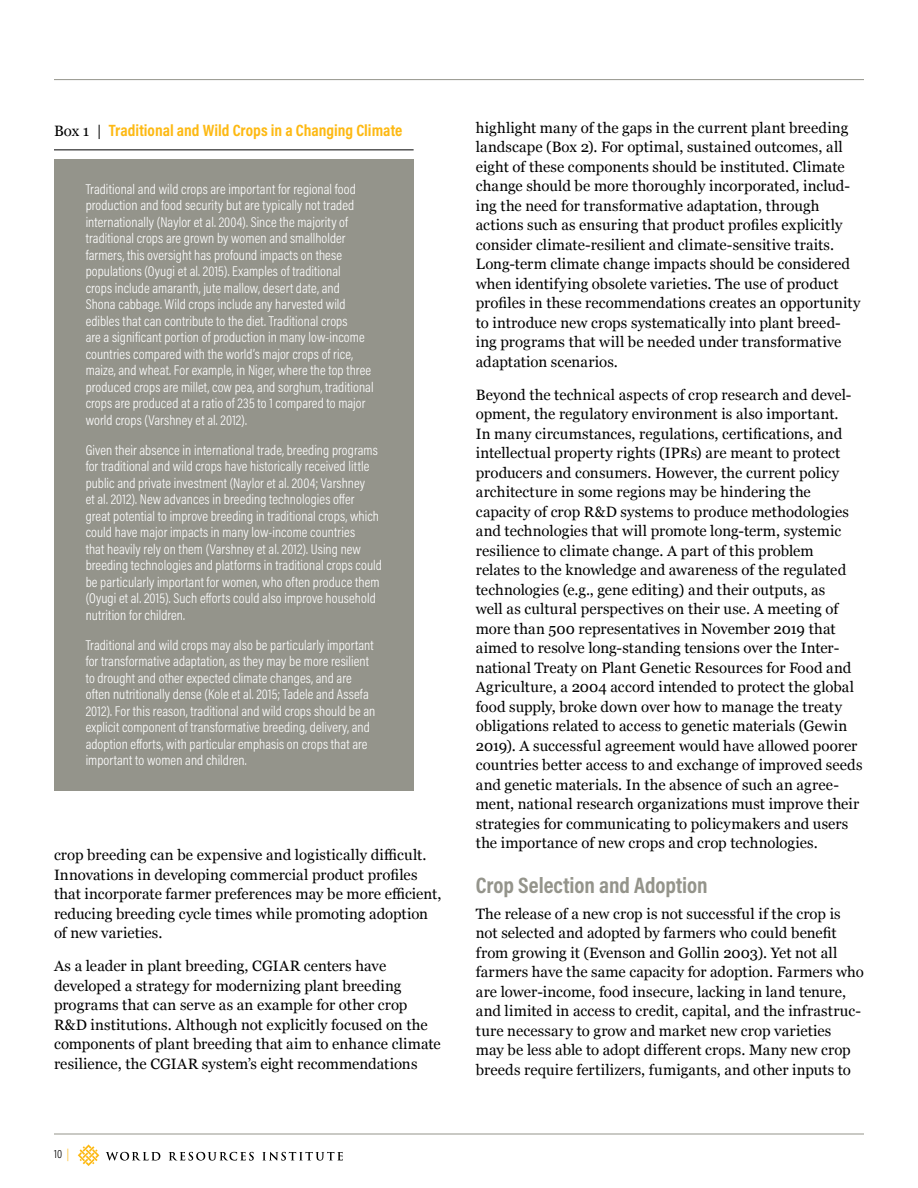
<style>
.page{position:relative;width:918px;height:1188px;background:#fff}
.page>*{position:absolute;margin:0;border:0;box-sizing:border-box;transform-origin:0 0}
.t1{font:700 22.5px "Acumin Pro Cond";letter-spacing:-.005em;color:#94948b}
.t2{font:700 16.5px "Acumin Pro Cond";color:#fdb913}
.t3{font:15px/19.5px "Georgia";letter-spacing:.005em;color:#000}
.t4{font:300 14.25px/16.5px "Acumin Pro Cond";letter-spacing:.005em;color:#fff}
.t5{font:300 12px "Acumin Pro Cond";color:#000}
.s1{font-family:"Georgia";font-weight:400;font-size:15px;color:#000}
.s2{color:#fdb913}
</style>
<div class="page">
<hr style="left:54px;top:1134px;width:810px;height:1px;background:#94948b">
<svg style="left:78px;top:1144px;width:21px;height:22px"></svg>
<svg style="left:106px;top:1152px;width:54px;height:9px"></svg>
<svg style="left:169px;top:1152px;width:85px;height:9px"></svg>
<svg style="left:262px;top:1152px;width:81px;height:9px"></svg>
<hr style="left:54px;top:79px;width:810px;height:1px;background:#94948b">
<div style="left:54px;top:160px;width:360px;height:631px;background:#94948b"></div>
<hr style="left:54px;top:149px;width:360px;height:1px;background:#000">
<p class="t2" style="left:54px;top:119px;width:350px"><span class="s1">Box 1 |</span> Traditional and Wild Crops in a Changing Climate</p>
<p class="t3" style="left:476px;top:117px;width:386px">highlight many of the gaps in the current plant breeding landscape (Box 2). For optimal, sustained outcomes, all eight of these components should be instituted. Climate change should be more thoroughly incorporated, includ&shy;ing the need for transformative adaptation, through actions such as ensuring that product profiles explicitly consider climate-resilient and climate-sensitive traits.<br>Long-term climate change impacts should be considered when identifying obsolete varieties. The use of product profiles in these recommendations creates an opportunity to introduce new crops systematically into plant breed&shy;ing programs that will be needed under transformative adaptation scenarios.</p>
<p class="t3" style="left:476px;top:384px;width:388px">Beyond the technical aspects of crop research and devel&shy;opment, the regulatory environment is also important.<br>In many circumstances, regulations, certifications, and intellectual property rights (IPRs) are meant to protect producers and consumers. However, the current policy architecture in some regions may be hindering the capacity of crop R&amp;D systems to produce methodologies and technologies that will promote long-term, systemic resilience to climate change. A part of this problem<br>relates to the knowledge and awareness of the regulated technologies (e.g., gene editing) and their outputs, as<br>well as cultural perspectives on their use. A meeting of more than 500 representatives in November 2019 that aimed to resolve long-standing tensions over the Inter&shy;national Treaty on Plant Genetic Resources for Food and Agriculture, a 2004 accord intended to protect the global food supply, broke down over how to manage the treaty obligations related to access to genetic materials (Gewin 2019). A successful agreement would have allowed poorer countries better access to and exchange of improved seeds and genetic materials. In the absence of such an agree&shy;ment, national research organizations must improve their strategies for communicating to policymakers and users the importance of new crops and crop technologies.</p>
<h1 class="t1" style="left:476px;top:870px;width:233px">Crop Selection and Adoption</h1>
<p class="t3" style="left:476px;top:903px;width:390px">The release of a new crop is not successful if the crop is not selected and adopted by farmers who could benefit from growing it (Evenson and Gollin 2003). Yet not all farmers have the same capacity for adoption. Farmers who are lower-income, food insecure, lacking in land tenure, and limited in access to credit, capital, and the infrastruc&shy;ture necessary to grow and market new crop varieties<br>may be less able to adopt different crops. Many new crop breeds require fertilizers, fumigants, and other inputs to</p>
<p class="t4" style="left:86px;top:181px;width:289px">Traditional and wild crops are important for regional food production and food security but are typically not traded internationally (Naylor et al. 2004). Since the majority of traditional crops are grown by women and smallholder farmers, this oversight has profound impacts on these populations (Oyugi et al. 2015). Examples of traditional<br>crops include amaranth, jute mallow, desert date, and<br>Shona cabbage. Wild crops include any harvested wild edibles that can contribute to the diet. Traditional crops<br>are a significant portion of production in many low-income countries compared with the world’s major crops of rice, maize, and wheat. For example, in Niger, where the top three produced crops are millet, cow pea, and sorghum, traditional crops are produced at a ratio of 235 to 1 compared to major world crops (Varshney et al. 2012).</p>
<p class="t4" style="left:86px;top:442px;width:298px">Given their absence in international trade, breeding programs for traditional and wild crops have historically received little public and private investment (Naylor et al. 2004; Varshney<br>et al. 2012). New advances in breeding technologies offer great potential to improve breeding in traditional crops, which could have major impacts in many low-income countries<br>that heavily rely on them (Varshney et al. 2012). Using new breeding technologies and platforms in traditional crops could be particularly important for women, who often produce them (Oyugi et al. 2015). Such efforts could also improve household nutrition for children.</p>
<p class="t4" style="left:86px;top:637px;width:291px">Traditional and wild crops may also be particularly important for transformative adaptation, as they may be more resilient to drought and other expected climate changes, and are often nutritionally dense (Kole et al. 2015; Tadele and Assefa 2012). For this reason, traditional and wild crops should be an explicit component of transformative breeding, delivery, and adoption efforts, with particular emphasis on crops that are important to women and children.</p>
<p class="t3" style="left:54px;top:845px;width:389px">crop breeding can be expensive and logistically difficult.<br>Innovations in developing commercial product profiles that incorporate farmer preferences may be more efficient, reducing breeding cycle times while promoting adoption of new varieties.</p>
<p class="t3" style="left:54px;top:956px;width:388px">As a leader in plant breeding, CGIAR centers have developed a strategy for modernizing plant breeding programs that can serve as an example for other crop R&amp;D institutions. Although not explicitly focused on the components of plant breeding that aim to enhance climate resilience, the CGIAR system’s eight recommendations</p>
<p class="t5" style="left:54px;top:1146px;width:17px">10 <span class="s2">|</span></p>
</div>
